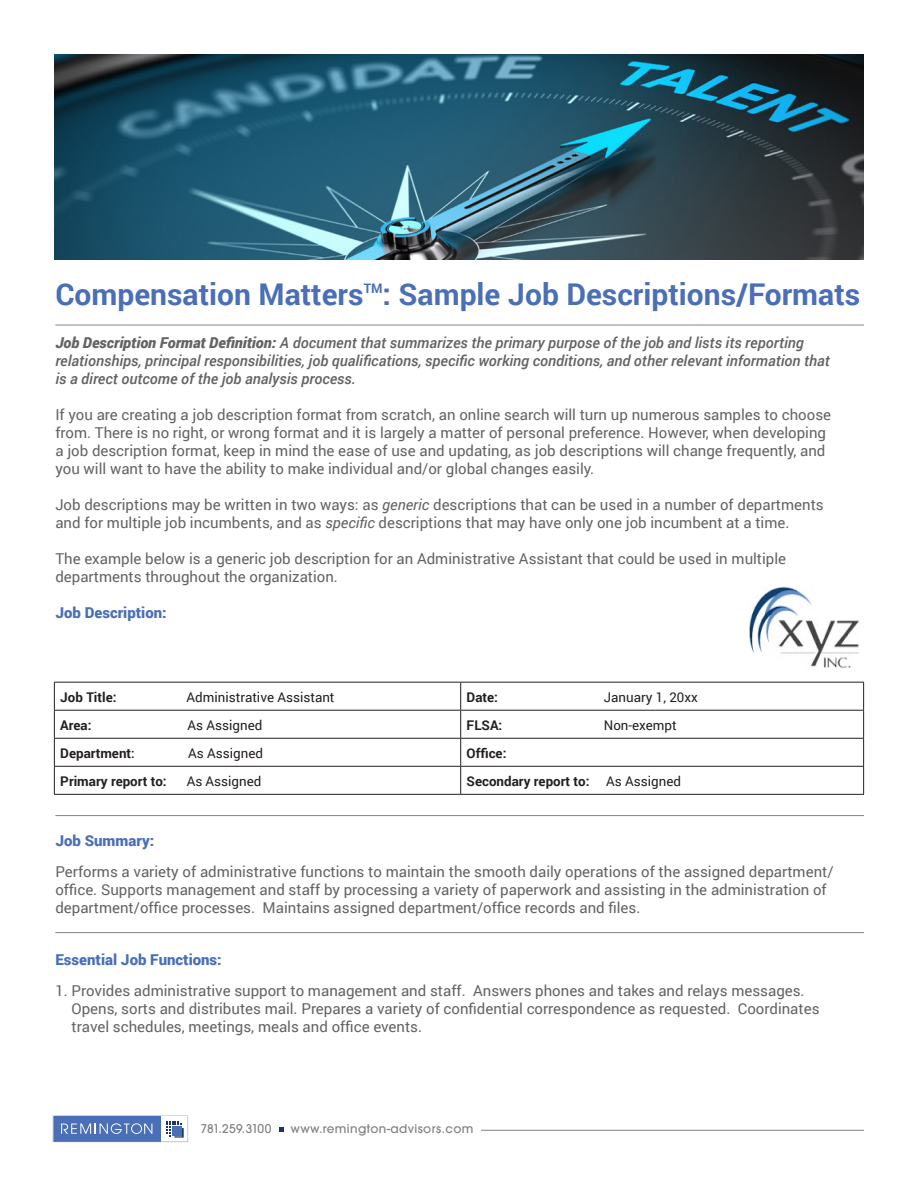
<style>
.page{position:relative;width:918px;height:1188px;background:#fff}
.page>*{position:absolute;margin:0;border:0;box-sizing:border-box;transform-origin:0 0}
.t1{font:700 30px "Roboto";color:#4b6fb6}
.t2{font:15px/18px "Roboto";color:#636366}
.t3{font:italic 500 15px/18px "Roboto";color:#636366}
.t4{font:900 15px "Roboto";color:#4b6fb6}
.t5{font:700 13.35px "Roboto";color:#231f20}
.t6{font:13.35px "Roboto";color:#231f20}
.t7{font:700 13.05px "Roboto";color:#4b6fb6}
.t8{font:500 12px "Avant Garde";letter-spacing:.03em;color:#808285}
.t9{font:500 12px "Avant Garde";letter-spacing:.01em;color:#808285}
.s1{font-weight:900}
.s2{font-style:italic}
.s3{font-weight:500}
.s4{font-weight:400}
</style>
<div class="page">
<svg style="left:279px;top:1127px;width:5px;height:5px"></svg>
<hr style="left:481px;top:1130px;width:383px;height:1px;background:#808285">
<div style="left:53px;top:1115px;width:108px;height:27px;background:#4a6fb6"></div>
<svg style="left:61px;top:1123px;width:91px;height:11px"></svg>
<svg style="left:166px;top:1121px;width:18px;height:17px"></svg>
<div style="left:172px;top:1127px;width:10px;height:9px;background:#4a6fb6"></div>
<div style="left:53px;top:1115px;width:136px;height:28px;border:1px solid #fff"></div>
<img style="left:54px;top:54px;width:810px;height:205px">
<hr style="left:55px;top:325px;width:809px;height:1px;background:#808285">
<hr style="left:54px;top:682px;width:407px;height:1px;background:#231f20">
<hr style="left:461px;top:682px;width:403px;height:1px;background:#231f20">
<hr style="left:54px;top:710px;width:407px;height:1px;background:#231f20">
<hr style="left:461px;top:710px;width:403px;height:1px;background:#231f20">
<hr style="left:54px;top:738px;width:407px;height:1px;background:#231f20">
<hr style="left:461px;top:738px;width:403px;height:1px;background:#231f20">
<hr style="left:54px;top:766px;width:407px;height:1px;background:#231f20">
<svg style="left:54px;top:683px;width:1px;height:111px"></svg>
<hr style="left:461px;top:766px;width:403px;height:1px;background:#231f20">
<svg style="left:460px;top:683px;width:1px;height:111px"></svg>
<svg style="left:863px;top:683px;width:1px;height:111px"></svg>
<hr style="left:54px;top:794px;width:407px;height:1px;background:#231f20">
<hr style="left:461px;top:794px;width:403px;height:1px;background:#231f20">
<img style="left:749px;top:587px;width:110px;height:81px">
<hr style="left:55px;top:815px;width:809px;height:1px;background:#808285">
<hr style="left:55px;top:932px;width:809px;height:1px;background:#808285">
<p class="t1" style="left:55px;top:273px;width:310px">Compensation Matters</p>
<p class="t7" style="left:364px;top:279px;width:20px">TM</p>
<p class="t1" style="left:383px;top:273px;width:479px">: Sample Job Descriptions/Formats</p>
<p class="t3" style="left:55px;top:334px;width:776px"><span class="s1">Job Description Format Definition:</span> A document that summarizes the primary purpose of the job and lists its reporting relationships, principal responsibilities, job qualifications, specific working conditions, and other relevant information that is a direct outcome of the job analysis process.</p>
<p class="t2" style="left:55px;top:406px;width:777px">If you are creating a job description format from scratch, an online search will turn up numerous samples to choose from. There is no right, or wrong format and it is largely a matter of personal preference. However, when developing a job description format, keep in mind the ease of use and updating, as job descriptions will change frequently, and you will want to have the ability to make individual and/or global changes easily.</p>
<p class="t2" style="left:55px;top:496px;width:770px">Job descriptions may be written in two ways: as <span class="s2">generic</span> descriptions that can be used in a number of departments and for multiple job incumbents, and as <span class="s2">specific</span> descriptions that may have only one job incumbent at a time.</p>
<p class="t2" style="left:55px;top:550px;width:732px">The example below is a generic job description for an Administrative Assistant that could be used in multiple departments throughout the organization.</p>
<p class="t4" style="left:55px;top:603px;width:113px">Job Description:</p>
<p class="t5" style="left:60px;top:688px;width:58px">Job Title:</p>
<p class="t6" style="left:187px;top:688px;width:150px">Administrative Assistant</p>
<p class="t5" style="left:467px;top:688px;width:33px">Date:</p>
<p class="t6" style="left:604px;top:688px;width:95px">January 1, 20xx</p>
<p class="t5" style="left:60px;top:716px;width:33px">Area:</p>
<p class="t6" style="left:188px;top:716px;width:76px">As Assigned</p>
<p class="t5" style="left:467px;top:716px;width:37px">FLSA:</p>
<p class="t6" style="left:604px;top:716px;width:75px">Non-exempt</p>
<p class="t5" style="left:60px;top:744px;width:76px">Department<span class="s3">:</span></p>
<p class="t6" style="left:188px;top:744px;width:76px">As Assigned</p>
<p class="t5" style="left:467px;top:744px;width:41px">Office:</p>
<p class="t5" style="left:60px;top:772px;width:108px">Primary report to:</p>
<p class="t6" style="left:187px;top:772px;width:76px">As Assigned</p>
<p class="t5" style="left:467px;top:772px;width:216px">Secondary report to: <span class="s4">As Assigned</span></p>
<p class="t4" style="left:55px;top:830px;width:100px">Job Summary:</p>
<p class="t2" style="left:55px;top:862px;width:780px">Performs a variety of administrative functions to maintain the smooth daily operations of the assigned department/ office. Supports management and staff by processing a variety of paperwork and assisting in the administration of department/office processes. Maintains assigned department/office records and files.</p>
<p class="t4" style="left:55px;top:949px;width:168px">Essential Job Functions:</p>
<p class="t2" style="left:72px;top:982px;width:749px;text-indent:-16px">1. Provides administrative support to management and staff. Answers phones and takes and relays messages.<br>Opens, sorts and distributes mail. Prepares a variety of confidential correspondence as requested. Coordinates travel schedules, meetings, meals and office events.</p>
<p class="t9" style="left:200px;top:1122px;width:72px">781.259.3100</p>
<p class="t8" style="left:290px;top:1122px;width:185px">www.remington-advisors.com</p>
</div>
